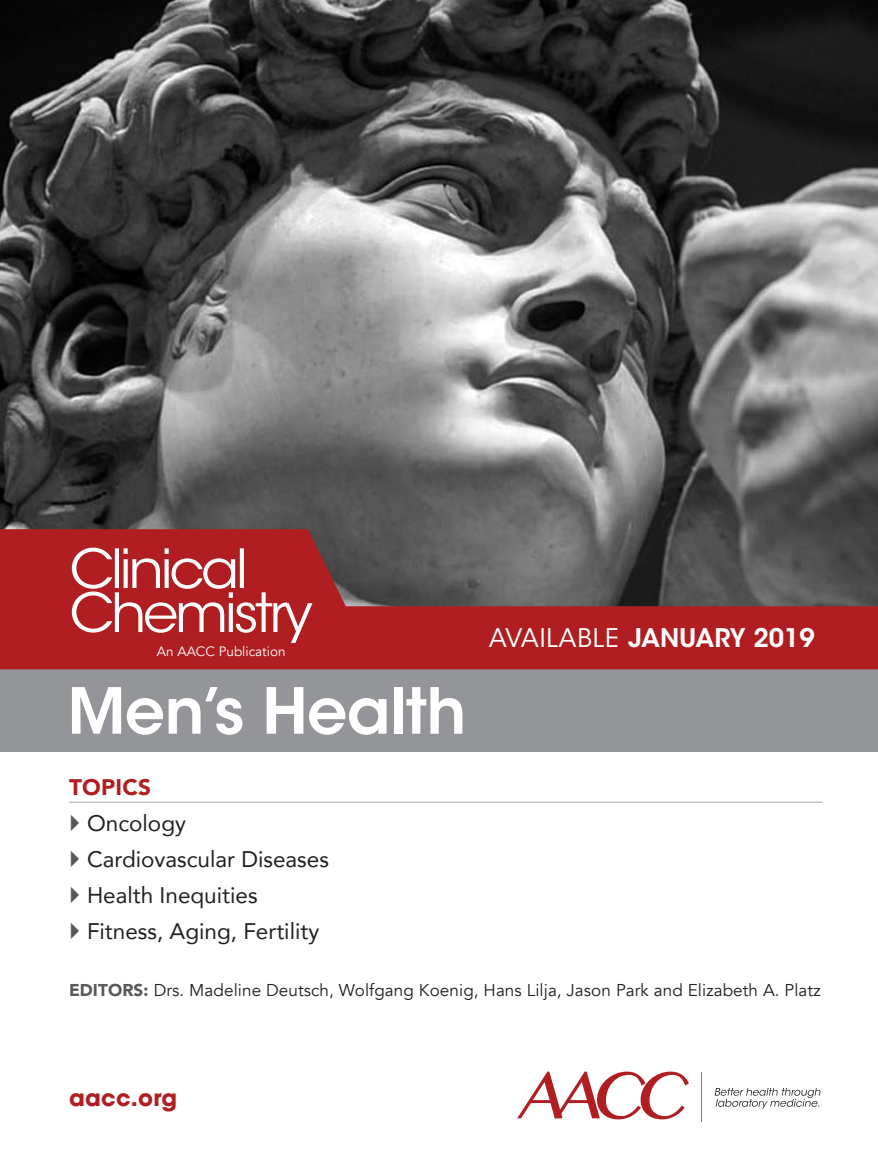
<style>
.page{position:relative;width:878px;height:1175px;background:#fff}
.page>*{position:absolute;margin:0;border:0;box-sizing:border-box;transform-origin:0 0}
.title_1{font:600 63px "ITC Avant Garde Std";letter-spacing:-.01em;color:#fff}
.deck_1{font:600 25.5px "ITC Avant Garde Std";color:#fff}
.t1{font:22.5px "Avenir";color:#231f20}
.www{font:700 22.5px "ITC Avant Garde Std";letter-spacing:.01em;color:#b01e22}
.sub_1{font:900 22.5px "Avenir";letter-spacing:.01em;color:#b01e22}
.text_1{font:17.1px "Avenir";letter-spacing:.005em;color:#231f20}
.t2{font:13.5px "Avenir";color:#fff}
.s1{font-weight:400}
.s2{font-weight:900;color:#57585a}
</style>
<div class="page">
<img style="left:0;top:0;width:878px;height:529px">
<div style="left:0;top:656px;width:878px;height:96px;background:#939598"></div>
<svg style="left:0;top:529px;width:878px;height:140px;background:#8a3638"></svg>
<svg style="left:72px;top:547px;width:240px;height:96px"></svg>
<hr style="left:69px;top:801px;width:753px;height:1px;background:#a8a9ad">
<hr style="left:701px;top:1072px;width:1px;height:49px;background:#808285">
<svg style="left:517px;top:1071px;width:172px;height:48px"></svg>
<svg style="left:714px;top:1087px;width:106px;height:21px"></svg>
<p class="t2" style="left:157px;top:644px;width:130px">An AACC Publication</p>
<p class="title_1" style="left:68px;top:671px;width:400px">Men’s Health</p>
<p class="deck_1" style="left:489px;top:621px;width:327px"><span class="s1">AVAILABLE</span> JANUARY 2019</p>
<p class="sub_1" style="left:69px;top:768px;width:83px">TOPICS</p>
<p class="t1" style="left:87px;top:805px;width:100px">Oncology</p>
<p class="t1" style="left:87px;top:841px;width:243px">Cardiovascular Diseases</p>
<p class="t1" style="left:87px;top:877px;width:172px">Health Inequities</p>
<p class="t1" style="left:87px;top:913px;width:234px">Fitness, Aging, Fertility</p>
<p class="text_1" style="left:69px;top:980px;width:753px"><span class="s2">EDITORS:</span> Drs. Madeline Deutsch, Wolfgang Koenig, Hans Lilja, Jason Park and Elizabeth A. Platz</p>
<p class="www" style="left:69px;top:1083px;width:110px">aacc.org</p>
</div>
